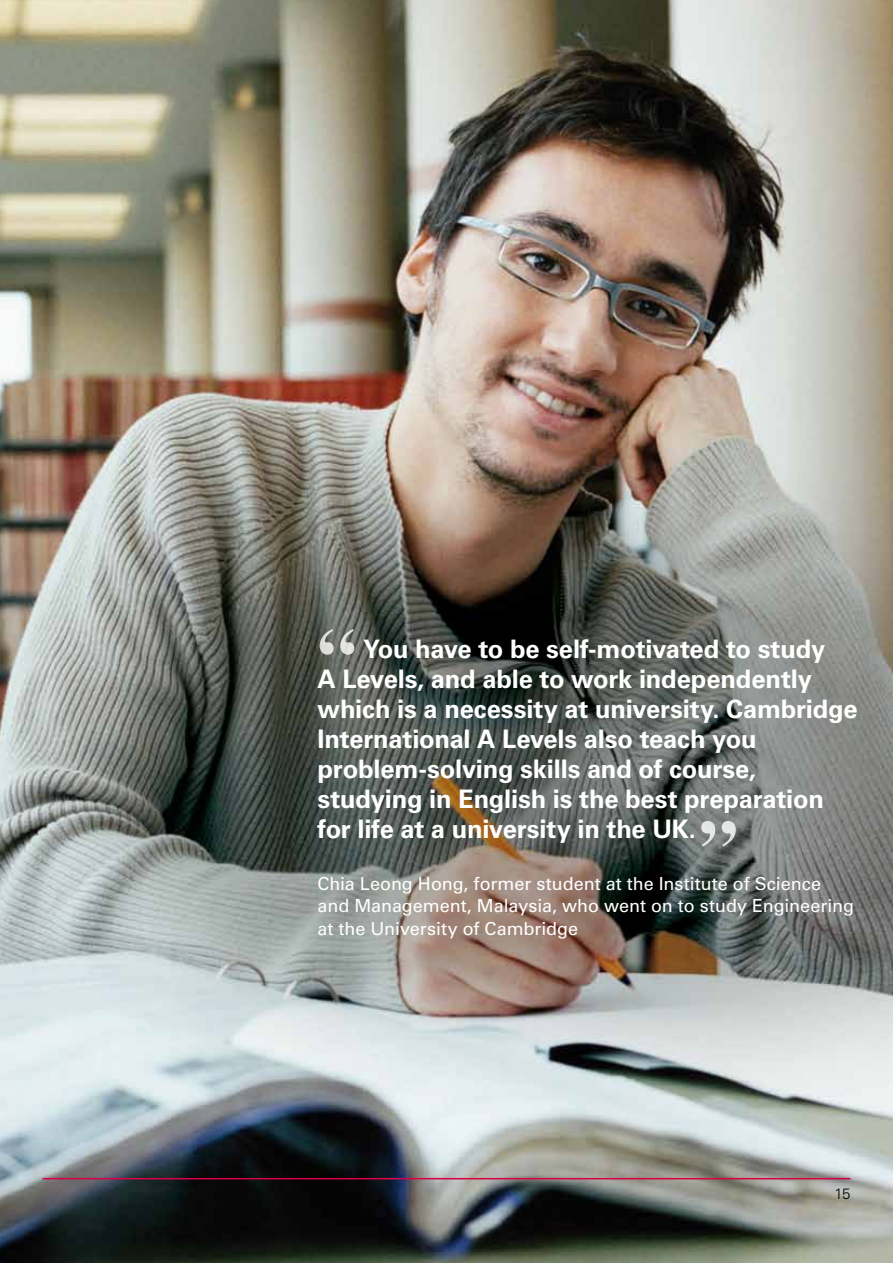
<style>
.page{position:relative;width:893px;height:1263px;background:#fff}
.page>*{position:absolute;margin:0;border:0;box-sizing:border-box;transform-origin:0 0}
.t1{font:700 25.5px/30px "Univers";letter-spacing:-.005em;color:#fff}
.t2{font:18px/22.5px "Univers";color:#fff}
.t3{font:300 15px "Univers";color:#000}
</style>
<div class="page">
<img style="left:0;top:0;width:893px;height:1263px">
<hr style="left:43px;top:1178px;width:807px;height:1px;background:#da0046">
<svg style="left:701px;top:821px;width:35px;height:26px"></svg>
<svg style="left:320px;top:629px;width:34px;height:26px"></svg>
<p class="t1" style="left:317px;top:634px;width:542px;text-indent:46px">You have to be self-motivated to study<br>A Levels, and able to work independently which is a necessity at university. Cambridge International A Levels also teach you problem-solving skills and of course, studying in English is the best preparation for life at a university in the UK.</p>
<p class="t2" style="left:317px;top:872px;width:538px">Chia Leong Hong, former student at the Institute of Science and Management, Malaysia, who went on to study Engineering at the University of Cambridge</p>
<p class="t3" style="left:834px;top:1184px;width:17px">15</p>
</div>
